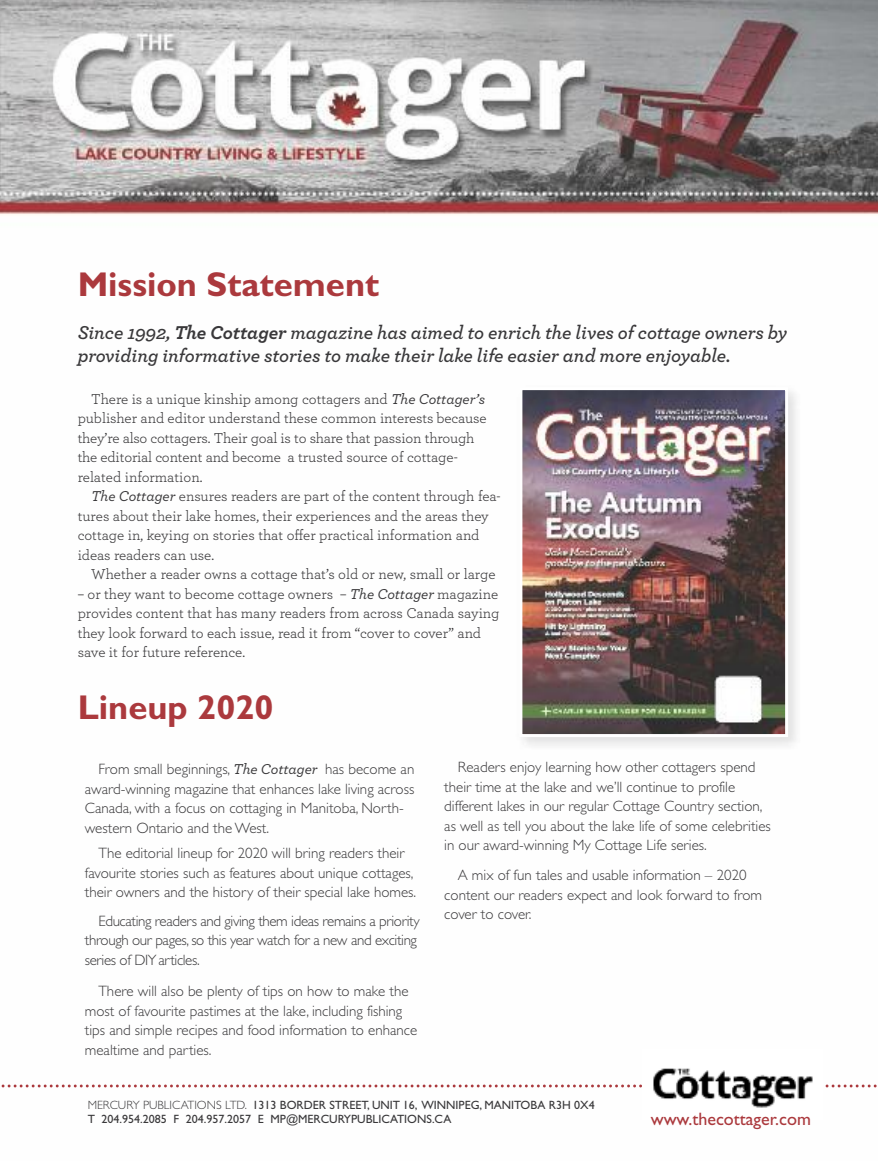
<style>
.page{position:relative;width:878px;height:1161px;background:#fff}
.page>*{position:absolute;margin:0;border:0;box-sizing:border-box;transform-origin:0 0}
.t1{font:700 34.5px "Gill Sans";color:#ab393d}
.t2{font:italic 600 19.5px/23.4px "Archer";letter-spacing:-.005em;color:#39383a}
.t3{font:18px "Gill Sans Std";color:#ab393d}
.t4{font:300 15px/19.5px "Gill Sans";color:#39383a}
.t5{font:15px/19.5px "Archer";letter-spacing:-.005em;color:#39383a}
.t6{font:300 15px/19.5px "Gill Sans";letter-spacing:-.025em;color:#39383a}
.t7{font:12px/14.4px "Gill Sans";color:#39383a}
.s1{font-weight:700}
.s2{font-weight:500;font-style:italic}
.s3{font-family:"Archer";font-weight:500;font-style:italic}
.s4{font-weight:300}
</style>
<div class="page">
<img style="left:0;top:0;width:878px;height:215px">
<img style="left:523px;top:391px;width:261px;height:342px">
<div style="left:519px;top:387px;width:269px;height:350px;border:3px solid #fff"></div>
<svg style="left:1px;top:1084px;width:876px;height:4px"></svg>
<div style="left:642px;top:1049px;width:180px;height:71px;background:#fff"></div>
<img style="left:653px;top:1068px;width:160px;height:40px">
<h1 class="t1" style="left:78px;top:272px;width:303px">Mission Statement</h1>
<h2 class="t2" style="left:78px;top:322px;width:711px">Since 1992, <span class="s1">The Cottager</span> magazine has aimed to enrich the lives of cottage owners by providing informative stories to make their lake life easier and more enjoyable.</h2>
<p class="t5" style="left:78px;top:391px;width:410px;text-indent:14px">There is a unique kinship among cottagers and <span class="s2">The Cottager’s </span>publisher and editor understand these common interests because they’re also cottagers. Their goal is to share that passion through the editorial content and become a trusted source of cottage&shy;related information.</p>
<p class="t5" style="left:78px;top:488px;width:424px;text-indent:14px"><span class="s2">The Cottager</span> ensures readers are part of the content through fea&shy;tures about their lake homes, their experiences and the areas they cottage in, keying on stories that offer practical information and ideas readers can use.</p>
<p class="t5" style="left:91px;top:566px;width:406px">Whether a reader owns a cottage that’s old or new, small or large</p>
<p class="t5" style="left:78px;top:586px;width:423px">– or they want to become cottage owners – <span class="s2">The Cottager</span> magazine provides content that has many readers from across Canada saying they look forward to each issue, read it from “cover to cover” and save it for future reference.</p>
<h1 class="t1" style="left:78px;top:694px;width:197px">Lineup 2020</h1>
<p class="t4" style="left:85px;top:761px;width:331px;text-indent:14px">From small beginnings, <span class="s3">The Cottager</span> has become an award-winning magazine that enhances lake living across Canada, with a focus on cottaging in Manitoba, North&shy;western Ontario and the West.</p>
<p class="t4" style="left:85px;top:845px;width:333px;text-align:center">The editorial lineup for 2020 will bring readers their favourite stories such as features about unique cottages, their owners and the history of their special lake homes.</p>
<p class="t6" style="left:85px;top:912px;width:336px;text-indent:14px">Educating readers and giving them ideas remains a priority through our pages, so this year watch for a new and exciting series of DIYarticles.</p>
<p class="t4" style="left:85px;top:983px;width:334px;text-indent:14px">There will also be plenty of tips on how to make the most of favourite pastimes at the lake, including fishing tips and simple recipes and food information to enhance mealtime and parties.</p>
<p class="t4" style="left:444px;top:759px;width:328px;text-indent:14px">Readers enjoy learning how other cottagers spend their time at the lake and we’ll continue to profile different lakes in our regular Cottage Country section, as well as tell you about the lake life of some celebrities in our award-winning My Cottage Life series.</p>
<p class="t4" style="left:444px;top:867px;width:319px;text-indent:14px">A mix of fun tales and usable information – 2020 content our readers expect and look forward to from cover to cover.</p>
<p class="t7" style="left:88px;top:1099px;width:508px"><span class="s4">MERCURY PUBLICATIONS LTD.</span> 1313 BORDER STREET, UNIT 16, WINNIPEG, MANITOBA R3H 0X4<br>T 204.954.2085 F 204.957.2057 E MP@MERCURYPUBLICATIONS.CA</p>
<p class="t3" style="left:650px;top:1112px;width:162px">www.thecottager.com</p>
</div>
